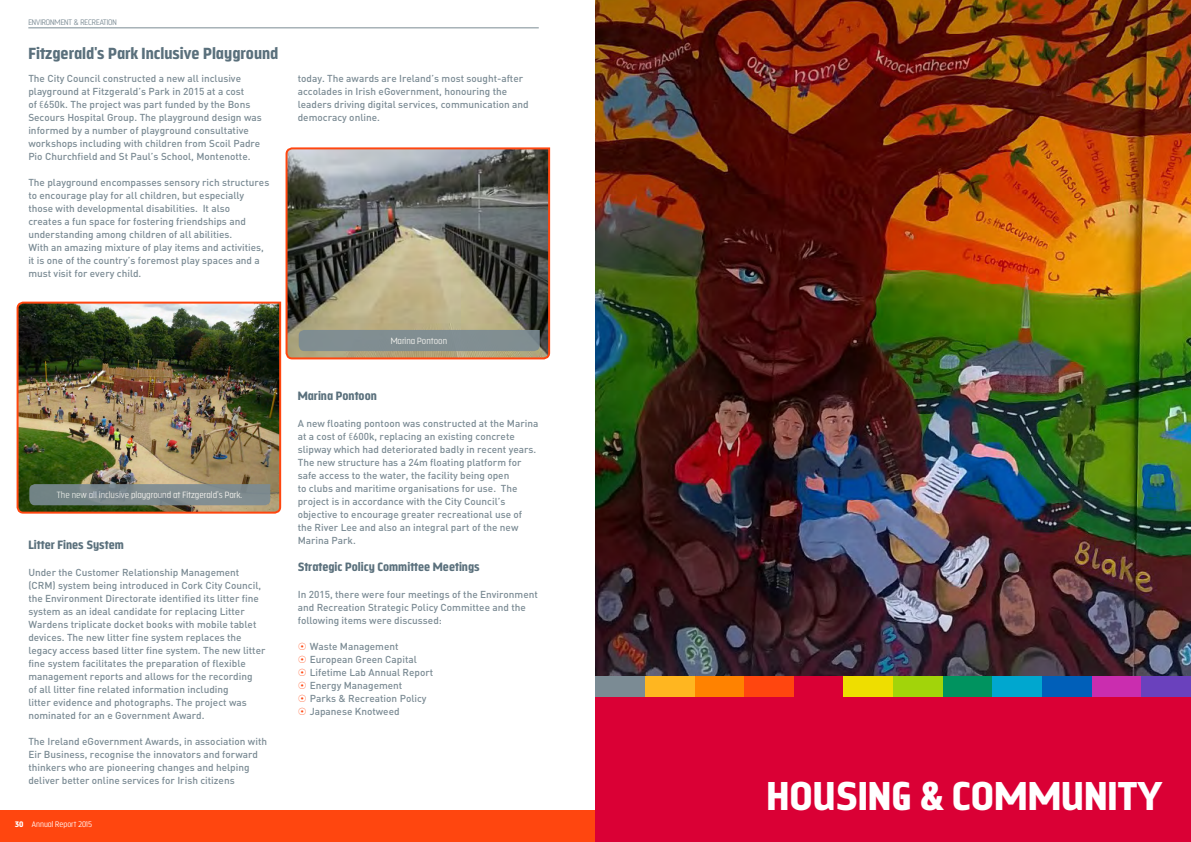
<style>
.page{position:relative;width:1191px;height:842px;background:#fff}
.page>*{position:absolute;margin:0;border:0;box-sizing:border-box;transform-origin:0 0}
.t1{font:900 40px "Nordikka";color:#fff}
.t2{font:900 16px "Nordikka";color:#5a707c}
.t3{font:900 12px "Nordikka";color:#5a707c}
.t4{font:500 10px/13px "FFDIN";color:#7b8b94}
.t5{font:300 9px "Nordikka";color:#fff}
.t6{font:300 8px "Nordikka";color:#7b8b94}
.t7{font:300 8px "Nordikka";color:#fff}
.s1{font-family:"Nordikka";font-weight:300}
.s2{font-weight:900}
</style>
<div class="page">
<div style="left:0;top:810px;width:595px;height:32px;background:#ff460f"></div>
<hr style="left:28px;top:27px;width:511px;height:1px;background:#7b8b94">
<img style="left:16px;top:301px;width:266px;height:213px">
<svg style="left:29px;top:484px;width:241px;height:21px;background:#7b888c"></svg>
<svg style="left:285px;top:147px;width:266px;height:213px;background:#7f7868"></svg>
<div style="left:299px;top:330px;width:241px;height:21px;background:#818e91"></div>
<img style="left:595px;top:0;width:596px;height:676px">
<div style="left:595px;top:680px;width:596px;height:162px;background:#da0035"></div>
<div style="left:595px;top:676px;width:50px;height:21px;background:#7b8b94"></div>
<div style="left:645px;top:676px;width:49px;height:21px;background:#ffb620"></div>
<div style="left:694px;top:676px;width:50px;height:21px;background:#ff8200"></div>
<div style="left:744px;top:676px;width:50px;height:21px;background:#ff460f"></div>
<div style="left:794px;top:676px;width:49px;height:21px;background:#da0035"></div>
<div style="left:843px;top:676px;width:50px;height:21px;background:#eede00"></div>
<div style="left:893px;top:676px;width:50px;height:21px;background:#a2d40a"></div>
<div style="left:943px;top:676px;width:49px;height:21px;background:#00935f"></div>
<div style="left:992px;top:676px;width:50px;height:21px;background:#00a7cf"></div>
<div style="left:1042px;top:676px;width:49px;height:21px;background:#005fb9"></div>
<div style="left:1091px;top:676px;width:50px;height:21px;background:#ca2daf"></div>
<div style="left:1141px;top:676px;width:50px;height:21px;background:#6a41bd"></div>
<p class="t6" style="left:28px;top:17px;width:90px">ENVIRONMENT &amp; RECREATION</p>
<p class="t2" style="left:28px;top:44px;width:251px">Fitzgerald's Park Inclusive Playground</p>
<p class="t4" style="left:28px;top:72px;width:235px">The City Council constructed a new all inclusive playground at Fitzgerald’s Park in 2015 at a cost<br>of <span class="s1">€</span>650k. The project was part funded by the Bons Secours Hospital Group. The playground design was informed by a number of playground consultative workshops including with children from Scoil Padre Pio Churchfield and St Paul’s School, Montenotte.</p>
<p class="t4" style="left:28px;top:176px;width:242px">The playground encompasses sensory rich structures to encourage play for all children, but especially those with developmental disabilities. It also<br>creates a fun space for fostering friendships and understanding among children of all abilities.</p>
<p class="t4" style="left:28px;top:241px;width:237px">With an amazing mixture of play items and activities, it is one of the country’s foremost play spaces and a must visit for every child.</p>
<p class="t4" style="left:298px;top:72px;width:232px">today. The awards are Ireland’s most sought-after accolades in Irish eGovernment, honouring the leaders driving digital services, communication and democracy online.</p>
<p class="t5" style="left:57px;top:490px;width:187px">The new all inclusive playground at Fitzgerald’s Park.</p>
<p class="t3" style="left:28px;top:538px;width:97px">Litter Fines System</p>
<p class="t4" style="left:28px;top:566px;width:239px">Under the Customer Relationship Management (CRM) system being introduced in Cork City Council, the Environment Directorate identified its litter fine system as an ideal candidate for replacing Litter Wardens triplicate docket books with mobile tablet devices. The new litter fine system replaces the legacy access based litter fine system. The new litter fine system facilitates the preparation of flexible management reports and allows for the recording<br>of all litter fine related information including<br>litter evidence and photographs. The project was nominated for an e Government Award.</p>
<p class="t4" style="left:28px;top:735px;width:240px">The Ireland eGovernment Awards, in association with Eir Business, recognise the innovators and forward thinkers who are pioneering changes and helping deliver better online services for Irish citizens</p>
<p class="t7" style="left:15px;top:820px;width:78px"><span class="s2">30</span> Annual Report 2015</p>
<p class="t5" style="left:391px;top:336px;width:58px">Marina Pontoon</p>
<p class="t3" style="left:298px;top:388px;width:81px">Marina Pontoon</p>
<p class="t4" style="left:298px;top:416px;width:242px">A new floating pontoon was constructed at the Marina at a cost of <span class="s1">€</span>600k, replacing an existing concrete slipway which had deteriorated badly in recent years.</p>
<p class="t4" style="left:298px;top:455px;width:226px">The new structure has a 24m floating platform for safe access to the water, the facility being open<br>to clubs and maritime organisations for use. The project is in accordance with the City Council’s objective to encourage greater recreational use of the River Lee and also an integral part of the new Marina Park.</p>
<p class="t3" style="left:298px;top:559px;width:183px">Strategic Policy Committee Meetings</p>
<p class="t4" style="left:298px;top:587px;width:242px">In 2015, there were four meetings of the Environment and Recreation Strategic Policy Committee and the following items were discussed:</p>
<p class="t4" style="left:310px;top:639px;width:90px">Waste Management</p>
<p class="t4" style="left:310px;top:652px;width:109px">European Green Capital</p>
<p class="t4" style="left:310px;top:665px;width:125px">Lifetime Lab Annual Report</p>
<p class="t4" style="left:310px;top:678px;width:94px">Energy Management</p>
<p class="t4" style="left:310px;top:691px;width:118px">Parks &amp; Recreation Policy</p>
<p class="t4" style="left:310px;top:704px;width:91px">Japanese Knotweed</p>
<p class="t1" style="left:766px;top:772px;width:397px">HOUSING &amp; COMMUNITY</p>
</div>
